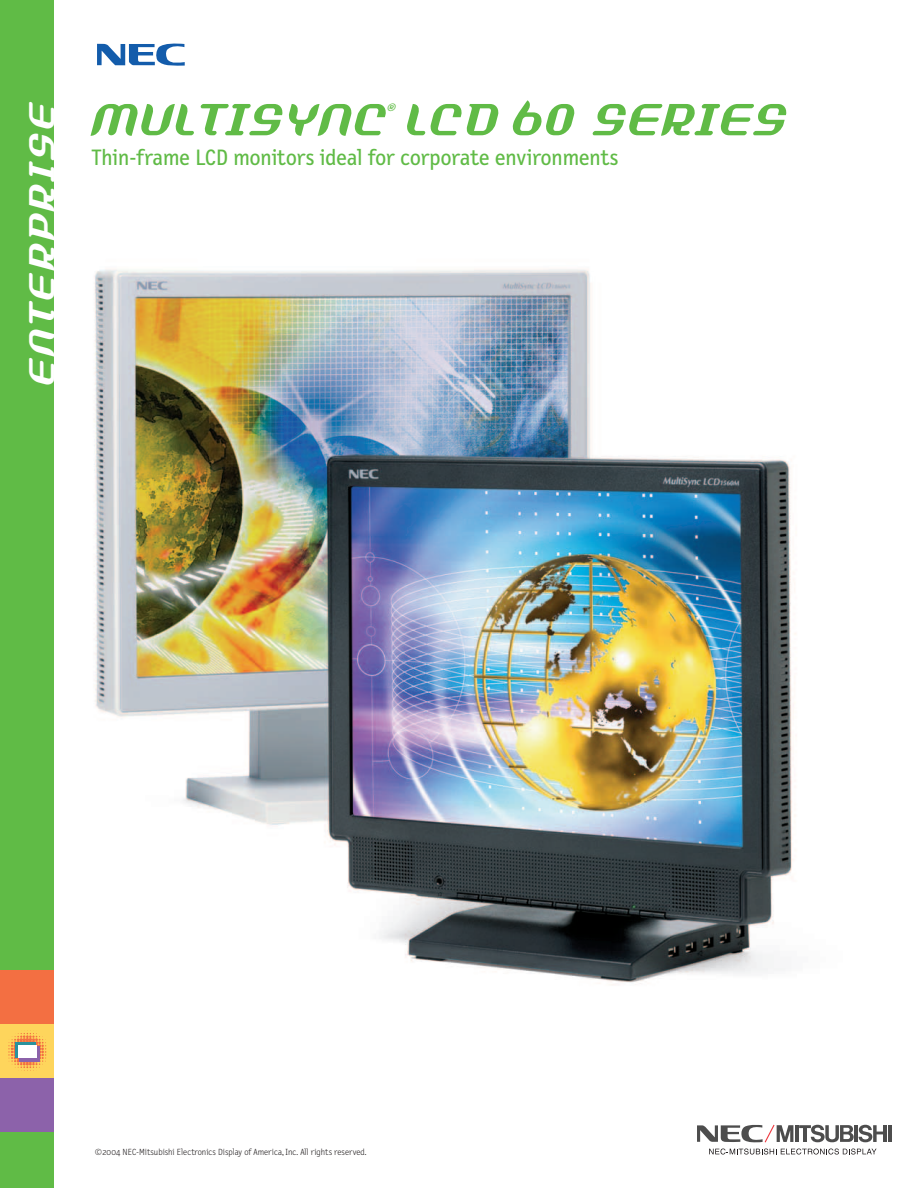
<style>
.page{position:relative;width:918px;height:1188px;background:#fff}
.page>*{position:absolute;margin:0;border:0;box-sizing:border-box;transform-origin:0 0}
.t1{font:italic 54px "Shifty";color:#60bb46}
.t2{font:italic 43.5px "Shifty";letter-spacing:.055em;color:#fff}
.t3{font:22.5px "Letter Gothic Text";color:#60bb46}
.t4{font:italic 14.25px "Shifty";color:#60bb46}
.t5{font:300 9px "Letter Gothic Text";color:#231f20}
</style>
<div class="page">
<svg style="left:709px;top:1149px;width:168px;height:6px"></svg>
<hr style="left:795px;top:1125px;width:3px;height:17px;background:#4d4d4d">
<hr style="left:888px;top:1125px;width:4px;height:17px;background:#4d4d4d">
<svg style="left:799px;top:1125px;width:88px;height:17px"></svg>
<svg style="left:697px;top:1125px;width:96px;height:17px"></svg>
<svg style="left:97px;top:43px;width:88px;height:23px"></svg>
<div style="left:0;top:0;width:54px;height:1188px;background:#60bb46"></div>
<div style="left:0;top:1016px;width:54px;height:74px;background:#fed55c"></div>
<div style="left:0;top:1078px;width:54px;height:54px;background:#8c62aa"></div>
<div style="left:0;top:970px;width:54px;height:54px;background:#f36f42"></div>
<svg style="left:8px;top:1030px;width:38px;height:41px"></svg>
<div style="left:15px;top:1042px;width:21px;height:15px;background:#2a929d"></div>
<svg style="left:19px;top:1046px;width:21px;height:15px"></svg>
<div style="left:18px;top:1045px;width:18px;height:13px;background:#fff"></div>
<img style="left:94px;top:269px;width:702px;height:716px">
<h2 class="t2" style="left:14px;top:386px;width:286px;rotate:-90deg">ENTERPRISE</h2>
<h1 class="t1" style="left:91px;top:85px;width:698px">MULTISYNC LCD 60 SERIES</h1>
<h3 class="t4" style="left:387px;top:98px;width:11px">®</h3>
<h3 class="t3" style="left:91px;top:149px;width:528px">Thin-frame LCD monitors ideal for corporate environments</h3>
<p class="t5" style="left:94px;top:1148px;width:274px">©2004 NEC-Mitsubishi Electronics Display of America, Inc. All rights reserved.</p>
</div>
